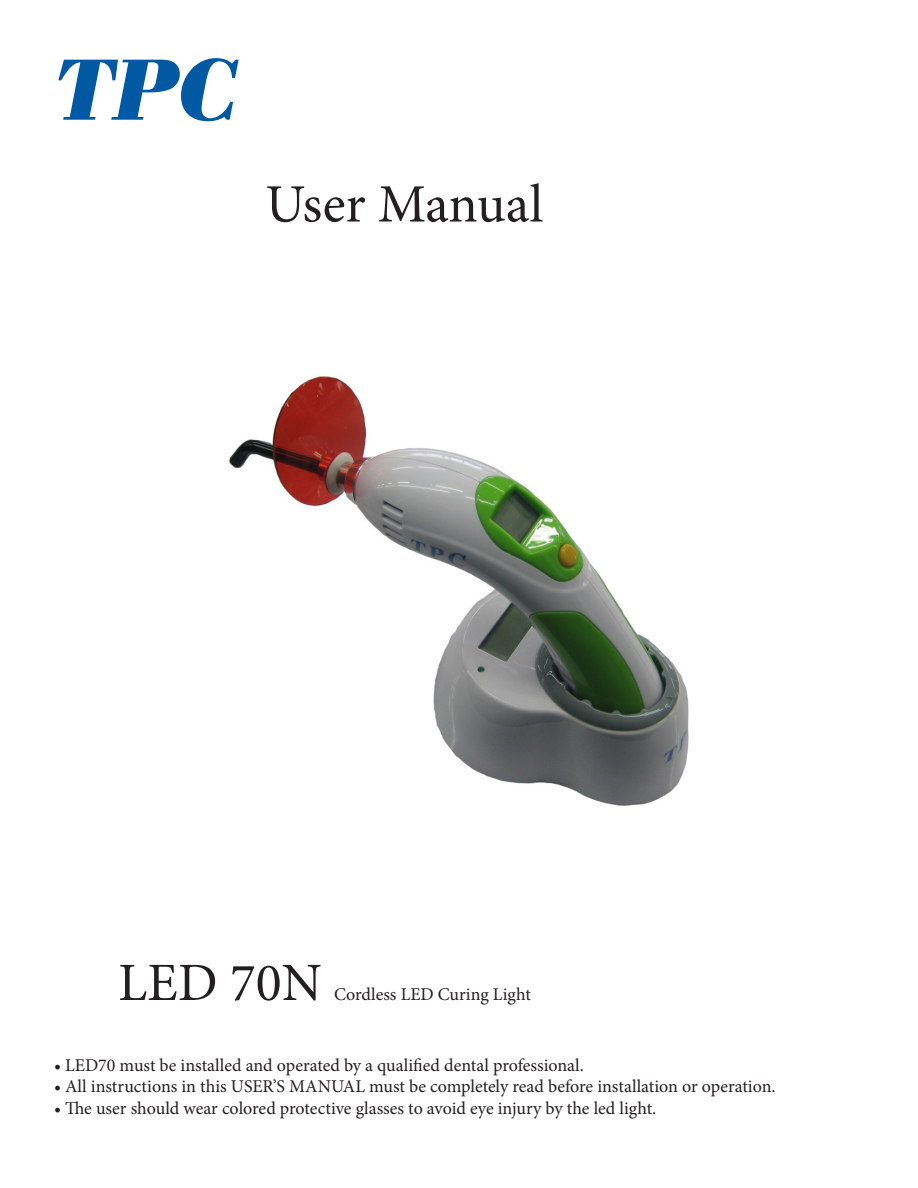
<style>
.page{position:relative;width:918px;height:1188px;background:#fff}
.page>*{position:absolute;margin:0;border:0;box-sizing:border-box;transform-origin:0 0}
.t1{font:italic 700 90px "Bodoni Ant T";color:#0159a3}
.t2{font:54px "Minion Pro";color:#231f20}
.t3{font:18px "Minion Pro";color:#231f20}
</style>
<div class="page">
<img style="left:229px;top:376px;width:460px;height:430px">
<p class="t1" style="left:54px;top:38px;width:183px">TPC</p>
<p class="t2" style="left:266px;top:168px;width:279px">User Manual</p>
<p class="t2" style="left:118px;top:947px;width:205px">LED 70N</p>
<p class="t3" style="left:334px;top:982px;width:198px">Cordless LED Curing Light</p>
<p class="t3" style="left:54px;top:1053px;width:531px">• LED70 must be installed and operated by a qualified dental professional.</p>
<p class="t3" style="left:54px;top:1074px;width:723px">• All instructions in this USER’S MANUAL must be completely read before installation or operation.</p>
<p class="t3" style="left:54px;top:1096px;width:604px">• The user should wear colored protective glasses to avoid eye injury by the led light.</p>
</div>
